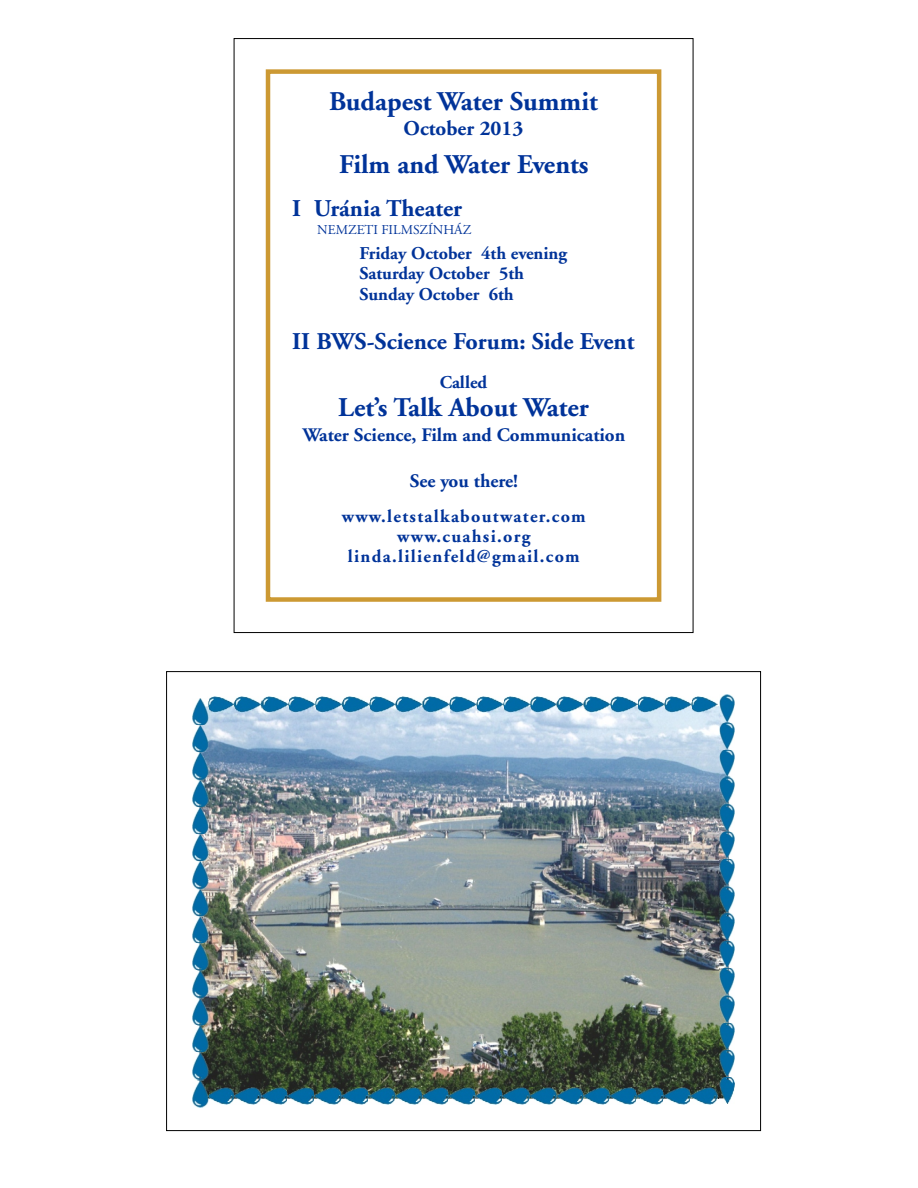
<style>
.page{position:relative;width:918px;height:1188px;background:#fff}
.page>*{position:absolute;margin:0;border:0;box-sizing:border-box;transform-origin:0 0}
.t1{font:700 27px "Adobe Garamond";color:#039}
.t2{font:700 24px "Adobe Garamond";color:#039}
.t3{font:700 21px "Adobe Garamond";color:#039}
.t4{font:700 19.05px "Adobe Garamond";color:#039}
.t5{font:700 18px/20.4px "Adobe Garamond";letter-spacing:.075em;color:#039;text-align:center}
.t6{font:700 18px/20.4px "Adobe Garamond";color:#039}
.t7{font:13.5px "Adobe Garamond";color:#039}
</style>
<div class="page">
<div style="left:266px;top:69px;width:395px;height:533px;border:4px solid #c93"></div>
<img style="left:208px;top:706px;width:511px;height:392px">
<img style="left:719px;top:694px;width:16px;height:410px">
<img style="left:208px;top:696px;width:510px;height:16px">
<img style="left:208px;top:1088px;width:510px;height:16px">
<img style="left:192px;top:698px;width:16px;height:410px">
<h1 class="t1" style="left:329px;top:90px;width:270px">Budapest Water Summit</h1>
<p class="t3" style="left:404px;top:120px;width:121px">October 2013</p>
<h1 class="t1" style="left:339px;top:153px;width:251px">Film and Water Events</h1>
<h2 class="t2" style="left:292px;top:199px;width:171px">I Uránia Theater</h2>
<p class="t7" style="left:317px;top:225px;width:156px">NEMZETI FILMSZÍNHÁZ</p>
<p class="t6" style="left:360px;top:245px;width:209px">Friday October 4th evening<br>Saturday October 5th<br>Sunday October 6th</p>
<h2 class="t2" style="left:292px;top:332px;width:344px">II BWS-Science Forum: Side Event</h2>
<p class="t6" style="left:440px;top:374px;width:49px">Called</p>
<h1 class="t1" style="left:338px;top:397px;width:252px">Let’s Talk About Water</h1>
<p class="t4" style="left:303px;top:427px;width:324px">Water Science, Film and Communication</p>
<p class="t4" style="left:410px;top:473px;width:110px">See you there!</p>
<p class="t5" style="left:342px;top:507px;width:246px">www.letstalkaboutwater.com www.cuahsi.org linda.lilienfeld@gmail.com</p>
</div>
